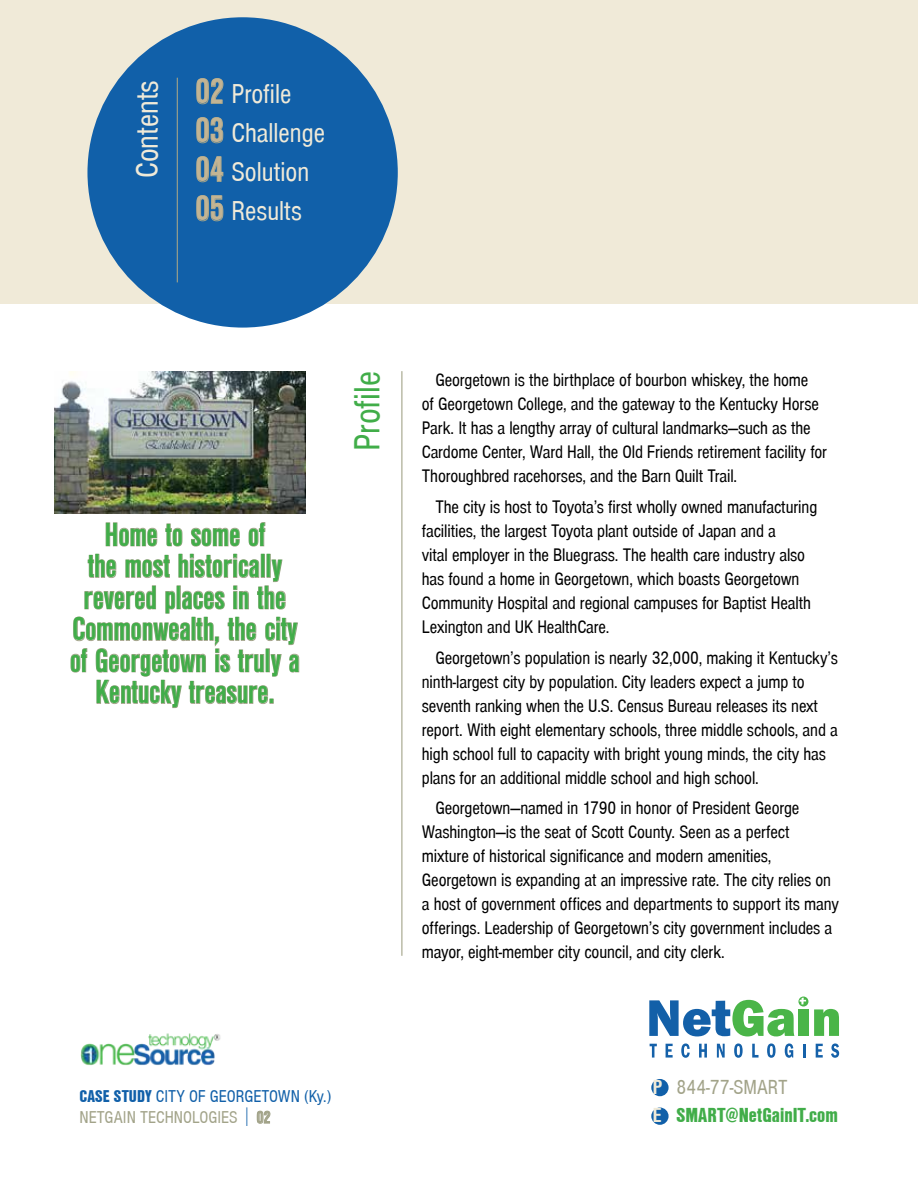
<style>
.page{position:relative;width:918px;height:1188px;background:#fff}
.page>*{position:absolute;margin:0;border:0;box-sizing:border-box;transform-origin:0 0}
.t1{font:37.5px "Nimbus Sans Becker D Con";color:#41ad49}
.t2{font:700 34.5px/31.5px "Nimbus Sans Becker D Con";letter-spacing:-.01em;color:#41ad49;text-align:center}
.t3{font:32.55px "Nimbus Sans Becker D Con";color:#f0ead8}
.t4{font:28.2px/39px "Nimbus Sans Becker D Con";color:#f0ead8}
.t5{font:21px "Nimbus Sans Becker D Bla Con";color:#41ad49}
.t6{font:21px "Nimbus Sans Becker D Con";color:#a2a389}
.t7{font:700 21px/28.5px "Nimbus Sans Becker D Con";color:#f0ead8;scale:1.25 1}
.t8{font:18.75px/24px "Nimbus Sans Becker D Con";letter-spacing:-.005em;color:#000}
.t9{font:17.7px/21px "Nimbus Sans Becker D Con";color:#1160a9}
.s1{font-weight:700;font-size:36.75px;color:#c3b493}
.s2{font-family:"Nimbus Sans Becker D Bla Con"}
.s3{color:#a2a389}
.s4{font-size:27.6px}
.s5{font-weight:700;color:#a2a389}
</style>
<div class="page">
<div style="left:0;top:0;width:918px;height:303px;background:#f0ead8"></div>
<svg style="left:649px;top:1000px;width:145px;height:36px"></svg>
<div style="left:799px;top:1009px;width:10px;height:27px;background:#4ab548"></div>
<svg style="left:814px;top:1009px;width:25px;height:27px"></svg>
<svg style="left:650px;top:1044px;width:7px;height:14px"></svg>
<svg style="left:666px;top:1044px;width:7px;height:14px"></svg>
<svg style="left:681px;top:1043px;width:9px;height:15px"></svg>
<svg style="left:699px;top:1044px;width:8px;height:14px"></svg>
<svg style="left:717px;top:1044px;width:8px;height:14px"></svg>
<svg style="left:734px;top:1043px;width:9px;height:15px"></svg>
<svg style="left:752px;top:1044px;width:7px;height:14px"></svg>
<svg style="left:767px;top:1043px;width:9px;height:15px"></svg>
<svg style="left:785px;top:1043px;width:8px;height:15px"></svg>
<hr style="left:803px;top:1044px;width:3px;height:14px;background:#1561a9">
<svg style="left:816px;top:1044px;width:7px;height:14px"></svg>
<svg style="left:831px;top:1043px;width:8px;height:15px"></svg>
<svg style="left:798px;top:997px;width:10px;height:10px"></svg>
<svg style="left:800px;top:998px;width:6px;height:6px"></svg>
<div style="left:651px;top:1079px;width:18px;height:17px;background:#1160a9;border-radius:50%"></div>
<div style="left:651px;top:1108px;width:18px;height:17px;background:#1160a9;border-radius:50%"></div>
<hr style="left:401px;top:371px;width:1px;height:585px;background:#a2a389">
<img style="left:54px;top:372px;width:251px;height:141px">
<svg style="left:105px;top:522px;width:53px;height:25px"></svg>
<svg style="left:165px;top:523px;width:18px;height:24px"></svg>
<svg style="left:191px;top:528px;width:49px;height:19px"></svg>
<svg style="left:248px;top:522px;width:18px;height:25px"></svg>
<svg style="left:70px;top:554px;width:230px;height:154px"></svg>
<div style="left:87px;top:17px;width:311px;height:311px;background:#1160a9;border-radius:50%"></div>
<svg style="left:196px;top:78px;width:28px;height:27px"></svg>
<svg style="left:196px;top:117px;width:28px;height:27px"></svg>
<svg style="left:196px;top:156px;width:28px;height:27px"></svg>
<svg style="left:196px;top:195px;width:28px;height:27px"></svg>
<hr style="left:177px;top:78px;width:1px;height:204px;background:#a2a389">
<svg style="left:257px;top:1110px;width:14px;height:14px"></svg>
<img style="left:80px;top:1033px;width:141px;height:33px">
<h3 class="t3" style="left:130px;top:178px;width:99px;rotate:-90deg">Contents</h3>
<h3 class="t4" style="left:195px;top:75px;width:131px"><span class="s1">02</span> Profile<br><span class="s1">03</span> Challenge<br><span class="s1">04</span> Solution<br><span class="s1">05</span> Results</h3>
<h2 class="t2" style="left:70px;top:519px;width:232px">Home to some of<br>the most historically revered places in the<br>Commonwealth, the city of Georgetown is truly a<br>Kentucky treasure.</h2>
<h1 class="t1" style="left:347px;top:451px;width:81px;rotate:-90deg">Profile</h1>
<p class="t8" style="left:422px;top:368px;width:407px;text-indent:14px">Georgetown is the birthplace of bourbon whiskey, the home<br>of Georgetown College, and the gateway to the Kentucky Horse Park. It has a lengthy array of cultural landmarks—such as the Cardome Center, Ward Hall, the Old Friends retirement facility for Thoroughbred racehorses, and the Barn Quilt Trail.</p>
<p class="t8" style="left:422px;top:495px;width:397px;text-indent:14px">The city is host to Toyota’s first wholly owned manufacturing facilities, the largest Toyota plant outside of Japan and a<br>vital employer in the Bluegrass. The health care industry also has found a home in Georgetown, which boasts Georgetown Community Hospital and regional campuses for Baptist Health Lexington and UK HealthCare.</p>
<p class="t8" style="left:422px;top:646px;width:418px;text-indent:14px">Georgetown’s population is nearly 32,000, making it Kentucky’s ninth-largest city by population. City leaders expect a jump to seventh ranking when the U.S. Census Bureau releases its next report. With eight elementary schools, three middle schools, and a high school full to capacity with bright young minds, the city has plans for an additional middle school and high school.</p>
<p class="t8" style="left:422px;top:797px;width:419px;text-indent:14px">Georgetown—named in 1790 in honor of President George Washington—is the seat of Scott County. Seen as a perfect mixture of historical significance and modern amenities, Georgetown is expanding at an impressive rate. The city relies on a host of government offices and departments to support its many offerings. Leadership of Georgetown’s city government includes a mayor, eight-member city council, and city clerk.</p>
<p class="t9" style="left:80px;top:1086px;width:253px"><span class="s2">CASE STUDY</span> CITY OF GEORGETOWN (Ky.)<br><span class="s3">NETGAIN TECHNOLOGIES</span> <span class="s4">I</span> <span class="s5">02</span></p>
<p class="t7" style="left:652px;top:1073px;width:9px">P<br>E</p>
<p class="t6" style="left:677px;top:1076px;width:113px">844-77-SMART</p>
<p class="t5" style="left:677px;top:1103px;width:163px">SMART@NetGainIT.com</p>
</div>
